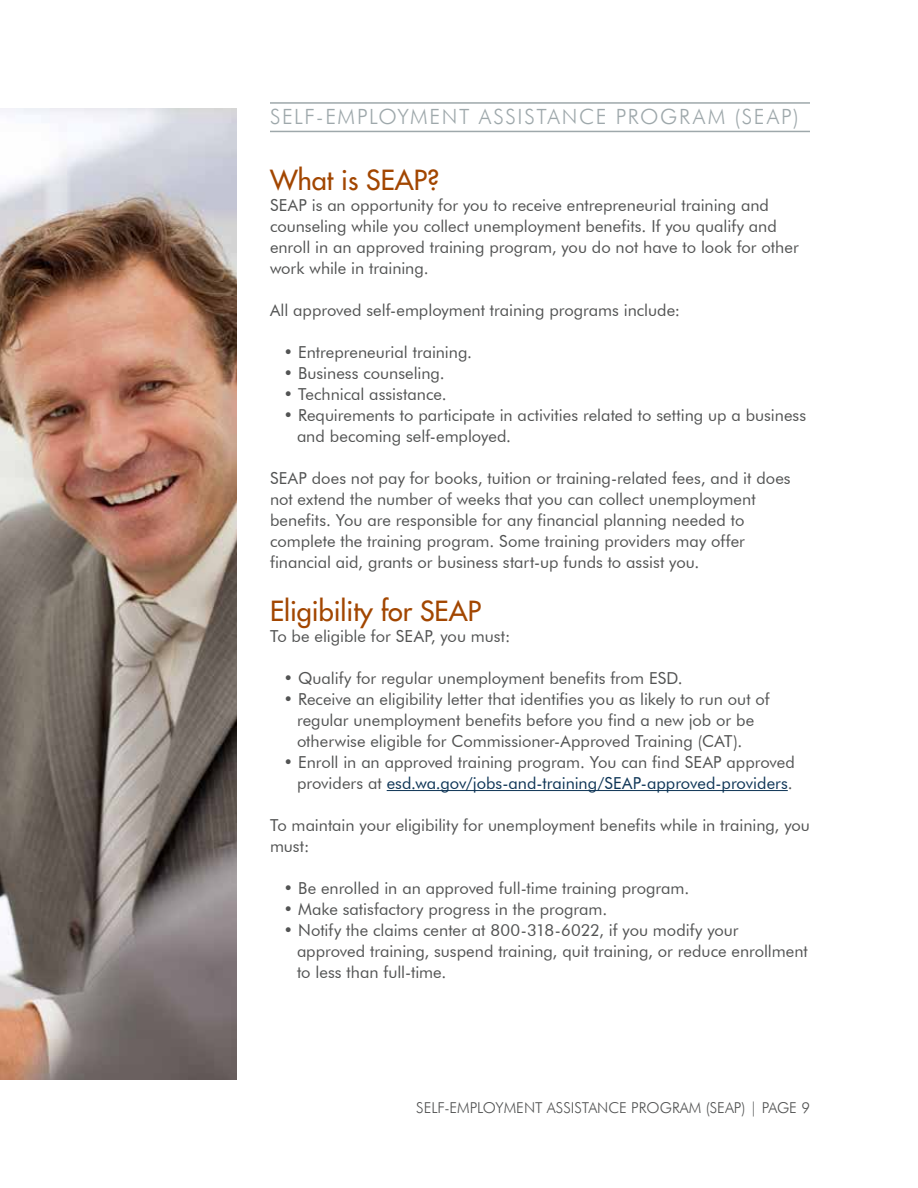
<style>
.page{position:relative;width:918px;height:1188px;background:#fff}
.page>*{position:absolute;margin:0;border:0;box-sizing:border-box;transform-origin:0 0}
.Subhead{font:27px "Futura";color:#a24600}
.t1{font:300 21px "Futura BT";letter-spacing:.075em;color:#9ea8ab}
.Body_Text{font:16.5px/21px "Futura BT";color:#525353}
.t2{font:300 15px "Futura BT";color:#525353}
.s1{color:#0d3455}
</style>
<div class="page">
<hr style="left:270px;top:102px;width:540px;height:2px;background:#9ea8ab">
<hr style="left:270px;top:131px;width:540px;height:1px;background:#9ea8ab">
<hr style="left:387px;top:790px;width:401px;height:1px;background:#0d3455">
<img style="left:0;top:108px;width:237px;height:972px">
<h1 class="t1" style="left:270px;top:104px;width:530px">SELF-EMPLOYM ENT ASSISTANCE PROGRAM (SEAP)</h1>
<h2 class="Subhead" style="left:270px;top:163px;width:171px">What is SEAP?</h2>
<p class="Body_Text" style="left:270px;top:195px;width:530px">SEAP is an opportunity for you to receive entrepreneurial training and counseling while you collect unemployment benefits. If you qualify and enroll in an approved training program, you do not have to look for other work while in training.</p>
<p class="Body_Text" style="left:270px;top:300px;width:412px">All approved self-employment training programs include:</p>
<p class="Body_Text" style="left:284px;top:342px;width:190px">• Entrepreneurial training.</p>
<p class="Body_Text" style="left:284px;top:363px;width:163px">• Business counseling.</p>
<p class="Body_Text" style="left:284px;top:384px;width:165px">• Technical assistance.</p>
<p class="Body_Text" style="left:297px;top:405px;width:511px;text-indent:-14px">• Requirements to participate in activities related to setting up a business and becoming self-employed.</p>
<p class="Body_Text" style="left:270px;top:468px;width:522px">SEAP does not pay for books, tuition or training-related fees, and it does not extend the number of weeks that you can collect unemployment benefits. You are responsible for any financial planning needed to complete the training program. Some training providers may offer financial aid, grants or business start-up funds to assist you.</p>
<h2 class="Subhead" style="left:270px;top:594px;width:213px">Eligibility for SEAP</h2>
<p class="Body_Text" style="left:270px;top:625px;width:242px">To be eligible for SEAP, you must:</p>
<p class="Body_Text" style="left:284px;top:667px;width:401px">• Qualify for regular unemployment benefits from ESD.</p>
<p class="Body_Text" style="left:297px;top:688px;width:474px;text-indent:-14px">• Receive an eligibility letter that identifies you as likely to run out of regular unemployment benefits before you find a new job or be otherwise eligible for Commissioner-Approved Training (CAT).</p>
<p class="Body_Text" style="left:284px;top:751px;width:513px;text-align:right">• Enroll in an approved training program. You can find SEAP approved providers at <span class="s1">esd.wa.gov/jobs-and-training/SEAP-approved-providers</span>.</p>
<p class="Body_Text" style="left:270px;top:814px;width:541px">To maintain your eligibility for unemployment benefits while in training, you must:</p>
<p class="Body_Text" style="left:284px;top:877px;width:407px">• Be enrolled in an approved full-time training program.</p>
<p class="Body_Text" style="left:284px;top:898px;width:325px">• Make satisfactory progress in the program.</p>
<p class="Body_Text" style="left:297px;top:919px;width:512px;text-indent:-14px">• Notify the claims center at 800-318-6022, if you modify your approved training, suspend training, quit training, or reduce enrollment to less than full-time.</p>
<p class="t2" style="left:416px;top:1098px;width:110px">SELF-EMPLOYMENT</p>
<p class="t2" style="left:547px;top:1098px;width:18px">ASSISTANCE</p>
<p class="t2" style="left:631px;top:1098px;width:19px">PROGRA</p>
<p class="t2" style="left:689px;top:1098px;width:123px">M (SEAP) | PAGE 9</p>
</div>
